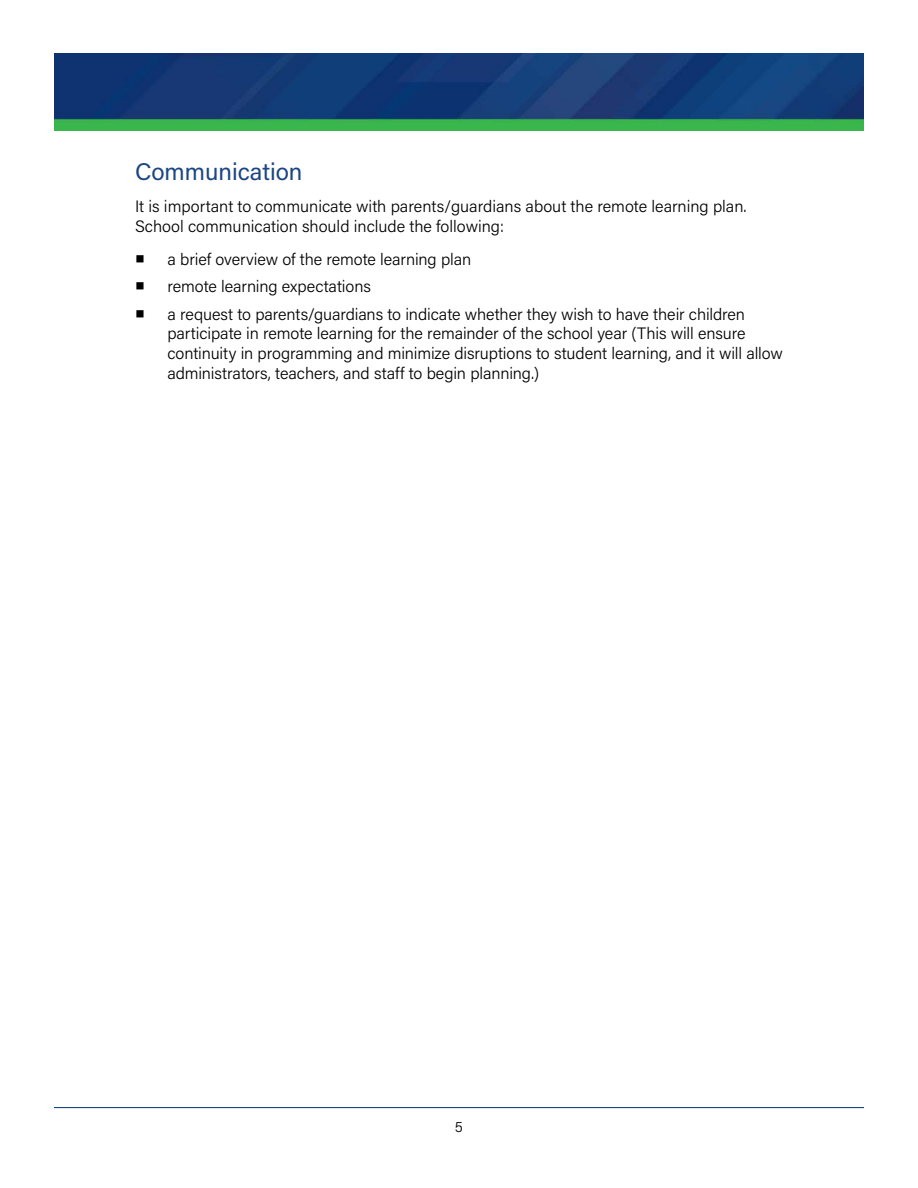
<style>
.page{position:relative;width:918px;height:1188px;background:#fff}
.page>*{position:absolute;margin:0;border:0;box-sizing:border-box;transform-origin:0 0}
.Head_B{font:24px "Acumin Pro";color:#1c4583}
.Paragraph__12{font:300 16.5px/19.8px "Acumin Pro";letter-spacing:-.005em;color:#000}
.t1{font:300 15px "Acumin Pro";color:#000}
.s1{font-family:"Arial Unicode MS";font-weight:400}
</style>
<div class="page">
<img style="left:54px;top:54px;width:810px;height:77px">
<hr style="left:54px;top:1107px;width:810px;height:1px;background:#1c4583">
<h2 class="Head_B" style="left:135px;top:155px;width:169px">Communication</h2>
<p class="Paragraph__12" style="left:135px;top:196px;width:613px">It is important to communicate with parents/guardians about the remote learning plan.<br>School communication should include the following:</p>
<p class="Paragraph__12" style="left:135px;top:249px;width:338px"><span class="s1">■</span> a brief overview of the remote learning plan</p>
<p class="Paragraph__12" style="left:135px;top:276px;width:238px"><span class="s1">■</span> remote learning expectations</p>
<p class="Paragraph__12" style="left:167px;top:303px;width:617px;text-indent:-32px"><span class="s1">■</span> a request to parents/guardians to indicate whether they wish to have their children participate in remote learning for the remainder of the school year (This will ensure continuity in programming and minimize disruptions to student learning, and it will allow administrators, teachers, and staff to begin planning.)</p>
<p class="t1" style="left:455px;top:1116px;width:10px">5</p>
</div>
